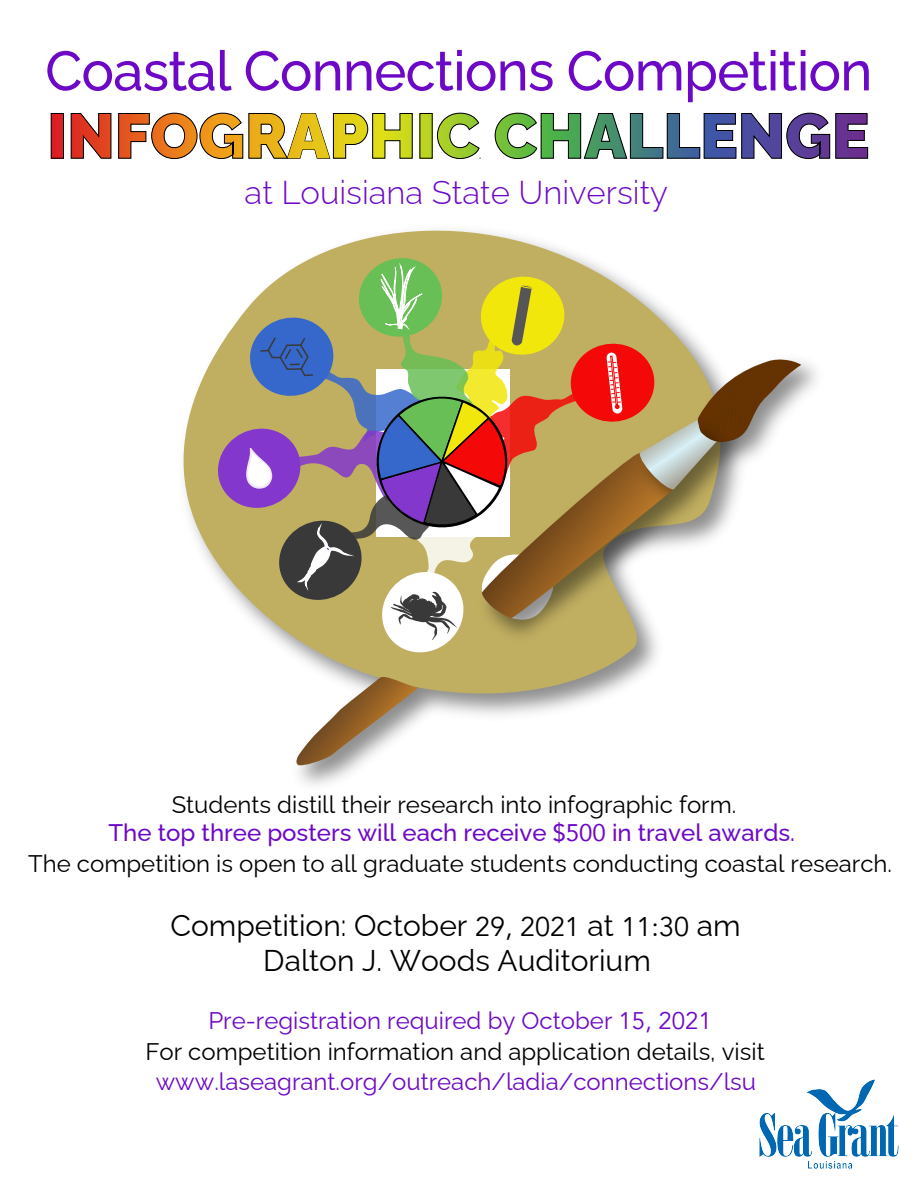
<style>
.page{position:relative;width:918px;height:1188px;background:#fff}
.page>*{position:absolute;margin:0;border:0;box-sizing:border-box;transform-origin:0 0}
.t1{font:500 55.5px "Raleway";letter-spacing:-.015em;color:#6d09c6}
.t2{font:300 33px "Raleway";color:#6d09c6}
.t3{font:30px "Raleway";color:#000}
.t4{font:24px "Raleway";color:#000}
.t5{font:24px "Raleway";color:#6d09c6}
.t6{font:500 24px "Raleway";color:#6d09c6}
.s1{font-family:"Avenir";font-weight:400}
.s2{font-family:"Avenir";font-size:27px}
.s3{font-family:"Avenir"}
</style>
<div class="page">
<div style="left:51px;top:113px;width:12px;height:45px;background:#e82c30"></div>
<div style="left:51px;top:113px;width:13px;height:45px;border:1px solid #000"></div>
<svg style="left:71px;top:113px;width:40px;height:46px"></svg>
<svg style="left:118px;top:113px;width:295px;height:46px"></svg>
<div style="left:420px;top:113px;width:12px;height:45px;background:#bed826"></div>
<svg style="left:437px;top:113px;width:44px;height:46px"></svg>
<svg style="left:495px;top:113px;width:373px;height:46px"></svg>
<svg style="left:183px;top:230px;width:474px;height:487px"></svg>
<svg style="left:295px;top:677px;width:123px;height:91px"></svg>
<svg style="left:213px;top:253px;width:588px;height:401px"></svg>
<img style="left:759px;top:1079px;width:140px;height:90px">
<h1 class="t1" style="left:45px;top:27px;width:829px">Coastal Connections Competition</h1>
<p class="t2" style="left:245px;top:166px;width:425px">at Louisiana State University</p>
<p class="t4" style="left:172px;top:785px;width:566px">Students distill their research into infographic form.</p>
<p class="t6" style="left:109px;top:813px;width:688px">The top three posters will each receive <span class="s1">$500</span> in travel awards.</p>
<p class="t4" style="left:28px;top:845px;width:865px">The competition is open to all graduate students conducting coastal research.</p>
<p class="t3" style="left:170px;top:902px;width:572px">Competition: October <span class="s2">29, 2021</span> at <span class="s2">11:30</span> am</p>
<p class="t3" style="left:263px;top:937px;width:389px">Dalton J. Woods Auditorium</p>
<p class="t5" style="left:208px;top:1002px;width:505px">Pre-registration required by October <span class="s3">15, 2021</span></p>
<p class="t4" style="left:145px;top:1032px;width:621px">For competition information and application details, visit</p>
<p class="t5" style="left:156px;top:1062px;width:602px">www.laseagrant.org/outreach/ladia/connections/lsu</p>
</div>
